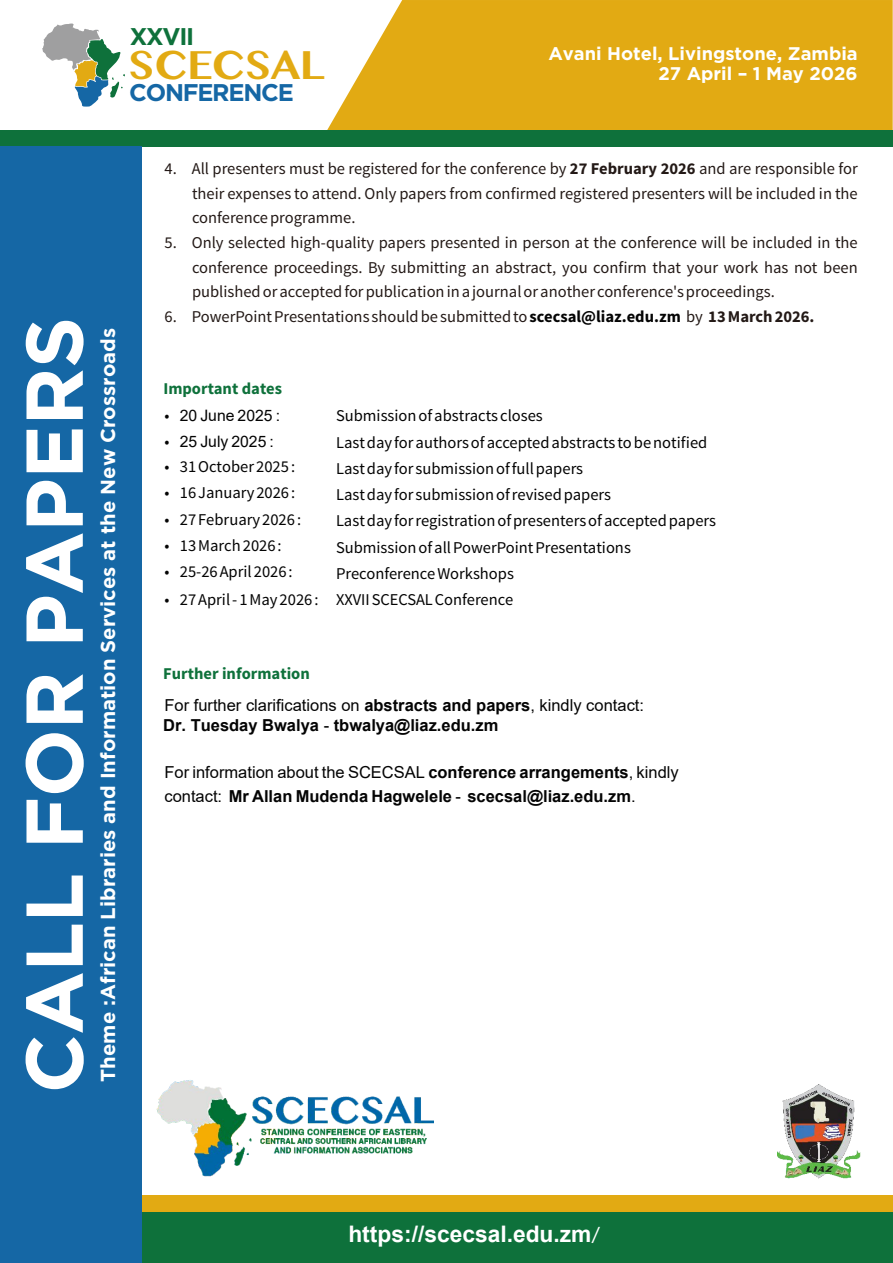
<style>
.page{position:relative;width:893px;height:1263px;background:#fff}
.page>*{position:absolute;margin:0;border:0;box-sizing:border-box;transform-origin:0 0}
.t1{font:700 80.4px "Gotham";letter-spacing:-.01em;color:#fff}
.t2{font:700 42px "Myanmar MN";letter-spacing:-.025em;color:#e2aa13}
.t3{font:700 24.15px "Gotham";letter-spacing:-.05em;color:#1567a5}
.t4{font:700 24.15px "Gotham";letter-spacing:-.05em;color:#0e713b}
.t5{font:700 22.8px "Arial";color:#fff}
.t6{font:700 20.25px "Gotham";color:#fff}
.t7{font:700 18.3px/19.8px "Gotham";color:#fff;text-align:right}
.t8{font:16.5px/24.6px "Source Sans Pro";color:#231916;text-align:justify}
.t9{font:16.5px/26.2px "Source Sans Pro";color:#040404}
.t10{font:700 16.5px/19.8px "Arial";color:#040404}
.t11{font:700 16.5px "Source Sans Pro";color:#0e713b}
.t12{font:15.75px "Arial";color:#040404}
.s1{font-weight:700}
.s2{font-weight:700;color:#040404}
.s3{font-family:"Source Sans Pro";font-size:16.5px}
.s4{font-weight:400}
.s5{font-family:"Minion Pro";font-style:italic}
</style>
<div class="page">
<div style="left:0;top:1209px;width:893px;height:54px;background:#0e713b"></div>
<div style="left:0;top:1195px;width:893px;height:17px;background:#e2aa13"></div>
<svg style="left:42px;top:24px;width:83px;height:83px"></svg>
<div style="left:327px;top:0;width:566px;height:130px;background:#e2aa13"></div>
<div style="left:0;top:130px;width:893px;height:17px;background:#0e713b"></div>
<div style="left:0;top:147px;width:141px;height:1116px;background:#1567a5"></div>
<img style="left:156px;top:1080px;width:278px;height:97px">
<img style="left:778px;top:1084px;width:83px;height:94px">
<h3 class="t4" style="left:130px;top:28px;width:66px">XXVII</h3>
<h2 class="t2" style="left:128px;top:40px;width:199px">SCECSAL</h2>
<h3 class="t3" style="left:129px;top:84px;width:166px">CONFERENCE</h3>
<p class="t7" style="left:548px;top:45px;width:311px">Avani Hotel, Livingstone, Zambia<br>27 April – 1 May 2026</p>
<h1 class="t1" style="left:24px;top:1093px;width:778px;rotate:-90deg">CALL FOR PAPERS</h1>
<p class="t6" style="left:101px;top:1082px;width:755px;rotate:-90deg">Theme :African Libraries and Information Services at the New Crossroads</p>
<p class="t8" style="left:192px;top:158px;width:667px;text-indent:-27px">4. All presenters must be registered for the conference by <span class="s1">27 February 2026</span> and are responsible for their expenses to attend. Only papers from confirmed registered presenters will be included in the conference programme.</p>
<p class="t8" style="left:192px;top:232px;width:667px;text-indent:-27px">5. Only selected high-quality papers presented in person at the conference will be included in the conference proceedings. By submitting an abstract, you confirm that your work has not been published or accepted for publication in a journal or another conference's proceedings.</p>
<p class="t8" style="left:165px;top:305px;width:651px">6. PowerPoint Presentations should be submitted to <span class="s2">scecsal@liaz.edu.zm</span> by <span class="s1">13 March 2026.</span></p>
<p class="t11" style="left:163px;top:381px;width:120px">Important dates</p>
<p class="t9" style="left:336px;top:404px;width:382px">Submission of abstracts closes<br>Last day for authors of accepted abstracts to be notified Last day for submission of full papers<br>Last day for submission of revised papers<br>Last day for registration of presenters of accepted papers Submission of all PowerPoint Presentations</p>
<p class="t12" style="left:165px;top:405px;width:117px"><span class="s3">•</span> 20 June 2025 :</p>
<p class="t12" style="left:165px;top:430px;width:111px"><span class="s3">•</span> 25 July 2025 :</p>
<p class="t9" style="left:165px;top:455px;width:132px">• 31 October 2025 :</p>
<p class="t9" style="left:165px;top:481px;width:132px">• 16 January 2026 :</p>
<p class="t9" style="left:165px;top:507px;width:138px">• 27 February 2026 :</p>
<p class="t9" style="left:165px;top:534px;width:119px">• 13 March 2026 :</p>
<p class="t9" style="left:165px;top:560px;width:130px">• 25-26 April 2026 :</p>
<p class="t9" style="left:336px;top:562px;width:179px">Preconference Workshops</p>
<p class="t9" style="left:165px;top:588px;width:350px">• 27 April - 1 May 2026 : XXVII SCECSAL Conference</p>
<p class="t11" style="left:163px;top:667px;width:148px">Further information</p>
<p class="t10" style="left:163px;top:695px;width:482px"><span class="s4">For further clarifications on</span> abstracts and papers<span class="s4">, kindly contact:<br></span>Dr. Tuesday Bwalya <span class="s4">-</span> tbwalya@liaz.edu.zm</p>
<p class="t10" style="left:164px;top:760px;width:516px;line-height:23.5px"><span class="s4">For information about the SCECSAL</span> conference arrangements<span class="s4">, kindly contact:</span> Mr Allan Mudenda Hagwelele <span class="s4">-</span> scecsal@liaz.edu.zm<span class="s4">.</span></p>
<h3 class="t5" style="left:348px;top:1218px;width:252px">https://scecsal.edu.zm<span class="s5">/</span></h3>
</div>
